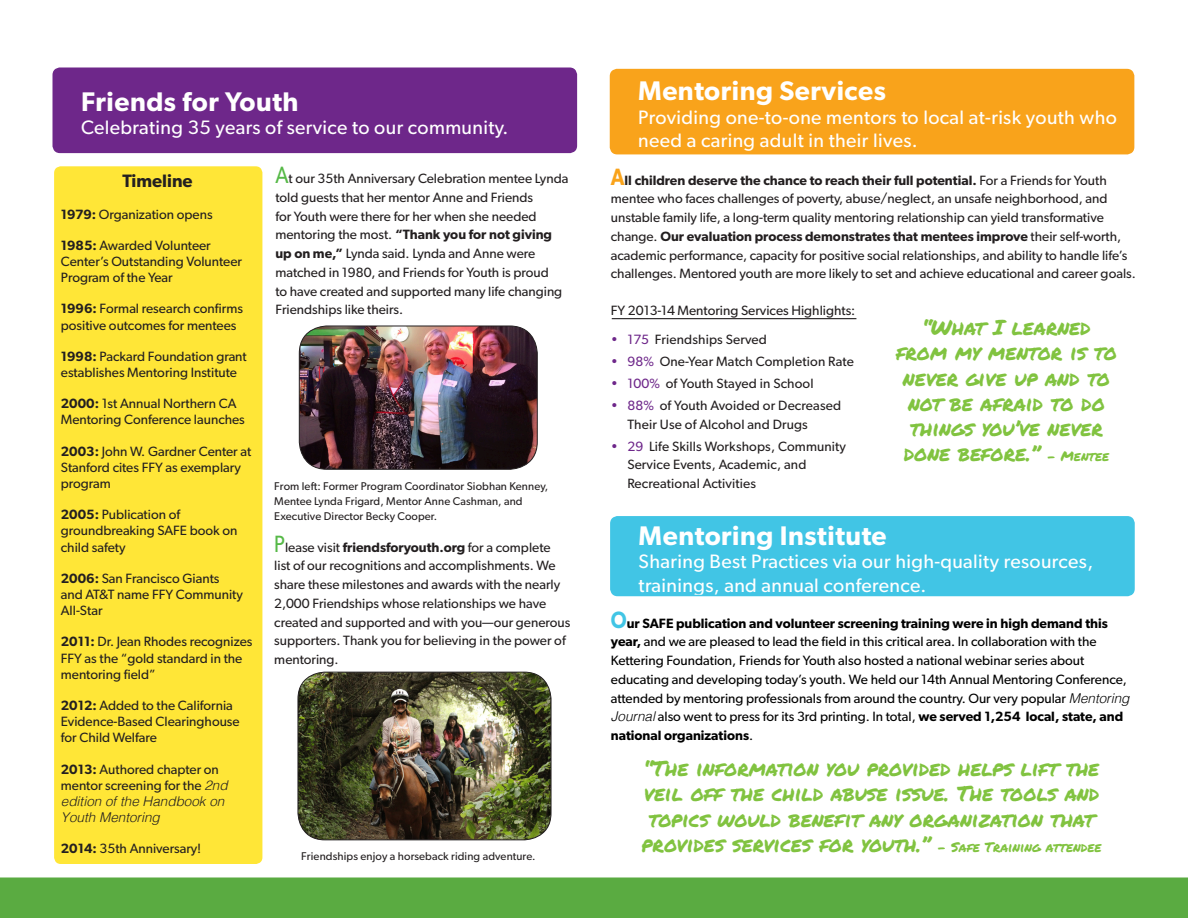
<style>
.page{position:relative;width:1188px;height:918px;background:#fff}
.page>*{position:absolute;margin:0;border:0;box-sizing:border-box;transform-origin:0 0}
.large_intro{font:600 27px "Gibson";letter-spacing:.02em;color:#fff}
.quote{font:21px/25.2px "Permanent Marker";color:#81c340;text-align:center}
.large_intro-2{font:19.5px/23.4px "Gibson";letter-spacing:.02em;color:#fff}
.quote-2{font:600 18px "Gibson";color:#231f20}
.quote-3{font:13.5px/18.8px "Gibson";color:#231f20}
.quote-4{font:13.5px/18.8px "Gibson";color:#000}
.quote-5{font:italic 300 13.5px/16.2px "Helvetica";color:#231f20}
.photo_caption{font:11.25px/15px "Gibson";letter-spacing:.01em;color:#231f20}
.s1{font-weight:600}
.s2{font-family:"Gibson";font-weight:600;font-style:normal}
.s3{font-family:"Gibson";font-weight:400;font-style:normal}
.s4{font-size:23.7px;color:#56b947}
.s5{font-weight:600;font-size:23.7px;color:#f9a31b}
.s6{color:#6e278a}
.s7{font-size:13.5px}
.s8{font-weight:600;font-size:23.7px;color:#41c5e5}
.s9{font-family:"Helvetica";font-weight:300;font-style:italic}
</style>
<div class="page">
<div style="left:610px;top:70px;width:524px;height:84px;background:#f9a31b;border-radius:7px"></div>
<div style="left:610px;top:69px;width:524px;height:85px;border:2px solid #f9a31b;border-radius:7px"></div>
<div style="left:611px;top:517px;width:523px;height:78px;background:#41c5e5;border-radius:7px"></div>
<div style="left:610px;top:516px;width:525px;height:80px;border:2px solid #41c5e5;border-radius:7px"></div>
<div style="left:53px;top:68px;width:523px;height:84px;background:#6e278a;border-radius:7px"></div>
<div style="left:52px;top:68px;width:525px;height:85px;border:2px solid #6e278a;border-radius:7px"></div>
<div style="left:0;top:878px;width:1188px;height:40px;background:#5aab41"></div>
<div style="left:54px;top:166px;width:208px;height:698px;background:#ffe637;border-radius:7px"></div>
<img style="left:299px;top:326px;width:238px;height:143px">
<div style="left:299px;top:326px;width:239px;height:144px;border:1px solid #231f20;border-radius:28px"></div>
<hr style="left:612px;top:318px;width:244px;height:1px;background:#231f20">
<img style="left:298px;top:672px;width:253px;height:168px">
<div style="left:298px;top:672px;width:253px;height:168px;border:1px solid #231f20;border-radius:27px"></div>
<p class="large_intro" style="left:81px;top:85px;width:219px">Friends for Youth</p>
<p class="large_intro-2" style="left:81px;top:115px;width:429px">Celebrating 35 years of service to our community.</p>
<p class="quote-2" style="left:123px;top:170px;width:72px">Timeline</p>
<p class="quote-3" style="left:61px;top:204px;width:153px"><span class="s1">1979:</span> Organization opens</p>
<p class="quote-3" style="left:61px;top:237px;width:183px;line-height:16.2px"><span class="s1">1985:</span> Awarded Volunteer<br>Center’s Outstanding Volunteer<br>Program of the Year</p>
<p class="quote-3" style="left:61px;top:301px;width:184px;line-height:16.2px"><span class="s1">1996:</span> Formal research confirms positive outcomes for mentees</p>
<p class="quote-3" style="left:61px;top:348px;width:187px;line-height:16.2px"><span class="s1">1998:</span> Packard Foundation grant establishes Mentoring Institute</p>
<p class="quote-3" style="left:61px;top:395px;width:186px;line-height:16.2px"><span class="s1">2000:</span> 1st Annual Northern CA<br>Mentoring Conference launches</p>
<p class="quote-3" style="left:61px;top:443px;width:192px;line-height:16.2px"><span class="s1">2003:</span> John W. Gardner Center at<br>Stanford cites FFY as exemplary program</p>
<p class="quote-3" style="left:61px;top:506px;width:178px;line-height:16.2px"><span class="s1">2005:</span> Publication of groundbreaking SAFE book on child safety</p>
<p class="quote-3" style="left:61px;top:570px;width:183px;line-height:16.2px"><span class="s1">2006:</span> San Francisco Giants and AT&amp;T name FFY Community<br>All-Star</p>
<p class="quote-3" style="left:61px;top:634px;width:193px;line-height:16.2px"><span class="s1">2011:</span> Dr. Jean Rhodes recognizes<br>FFY as the “gold standard in the mentoring field”</p>
<p class="quote-3" style="left:61px;top:697px;width:180px;line-height:16.2px"><span class="s1">2012:</span> Added to the California<br>Evidence-Based Clearinghouse for Child Welfare</p>
<p class="quote-5" style="left:61px;top:760px;width:168px"><span class="s2">2013:</span> <span class="s3">Authored chapter on mentor screening for the</span> 2nd edition of the Handbook on<br>Youth Mentoring</p>
<p class="quote-3" style="left:61px;top:839px;width:142px"><span class="s1">2014:</span> 35th Anniversary!</p>
<p class="quote-3" style="left:275px;top:169px;width:295px"><span class="s4">A</span>t our 35th Anniversary Celebration mentee Lynda told guests that her mentor Anne and Friends<br>for Youth were there for her when she needed mentoring the most. <span class="s1">“Thank you for not giving up on me,”</span> Lynda said. Lynda and Anne were matched in 1980, and Friends for Youth is proud<br>to have created and supported many life changing Friendships like theirs.</p>
<p class="photo_caption" style="left:274px;top:479px;width:275px">From left: Former Program Coordinator Siobhan Kenney,<br>Mentee Lynda Frigard, Mentor Anne Cashman, and</p>
<p class="photo_caption" style="left:274px;top:509px;width:164px">Executive Director Becky Cooper.</p>
<p class="quote-3" style="left:274px;top:537px;width:298px"><span class="s4">P</span>lease visit <span class="s1">friendsforyouth.org</span> for a complete<br>list of our recognitions and accomplishments. We share these milestones and awards with the nearly 2,000 Friendships whose relationships we have created and supported and with you—our generous supporters. Thank you for believing in the power of mentoring.</p>
<p class="photo_caption" style="left:301px;top:848px;width:236px">Friendships enjoy a horseback riding adventure.</p>
<p class="large_intro" style="left:638px;top:75px;width:249px">Mentoring Services</p>
<p class="large_intro-2" style="left:638px;top:105px;width:480px">Providing one-to-one mentors to local at-risk youth who need a caring adult in their lives.</p>
<p class="quote-3" style="left:611px;top:170px;width:526px"><span class="s5">A</span><span class="s1">ll children deserve the chance to reach their full potential.</span> For a Friends for Youth mentee who faces challenges of poverty, abuse/neglect, an unsafe neighborhood, and unstable family life, a long-term quality mentoring relationship can yield transformative change. <span class="s1">Our evaluation process demonstrates that mentees improve</span> their self-worth, academic performance, capacity for positive social relationships, and ability to handle life’s challenges. Mentored youth are more likely to set and achieve educational and career goals.</p>
<p class="quote-3" style="left:611px;top:300px;width:246px">FY 2013-14 Mentoring Services Highlights:</p>
<p class="quote-3" style="left:611px;top:330px;width:158px"><span class="s6">• 175</span> Friendships Served</p>
<p class="quote-3" style="left:611px;top:352px;width:244px"><span class="s6">• 98%</span> One-Year Match Completion Rate</p>
<p class="quote-3" style="left:611px;top:374px;width:204px"><span class="s6">• 100%</span> of Youth Stayed in School</p>
<p class="quote-3" style="left:627px;top:396px;width:215px;text-indent:-16px"><span class="s6">• 88%</span> of Youth Avoided or Decreased<br>Their Use of Alcohol and Drugs</p>
<p class="quote-3" style="left:627px;top:436px;width:220px;text-indent:-16px"><span class="s6">• 29</span> Life Skills Workshops, Community<br>Service Events, Academic, and<br>Recreational Activities</p>
<p class="quote" style="left:896px;top:314px;width:222px">“What I learned from my mentor is to never give up and to not be afraid to do things you’ve never done before.” <span class="s7">- Mentee</span></p>
<p class="large_intro" style="left:639px;top:519px;width:250px">Mentoring Institute</p>
<p class="large_intro-2" style="left:639px;top:549px;width:456px">Sharing Best Practices via our high-quality resources, trainings, and annual conference.</p>
<p class="quote-4" style="left:611px;top:613px;width:520px"><span class="s8">O</span><span class="s1">ur SAFE publication and volunteer screening training were in high demand this year,</span> and we are pleased to lead the field in this critical area. In collaboration with the Kettering Foundation, Friends for Youth also hosted a national webinar series about educating and developing today’s youth. We held our 14th Annual Mentoring Conference, attended by mentoring professionals from around the country. Our very popular <span class="s9">Mentoring Journal</span> also went to press for its 3rd printing. In total, <span class="s1">we served 1,254 local, state, and national organizations</span>.</p>
<p class="quote" style="left:642px;top:755px;width:461px">“The information you provided helps lift the veil off the child abuse issue. The tools and topics would benefit any organization that provides services for youth.” <span class="s7">- Safe Training attendee</span></p>
</div>
